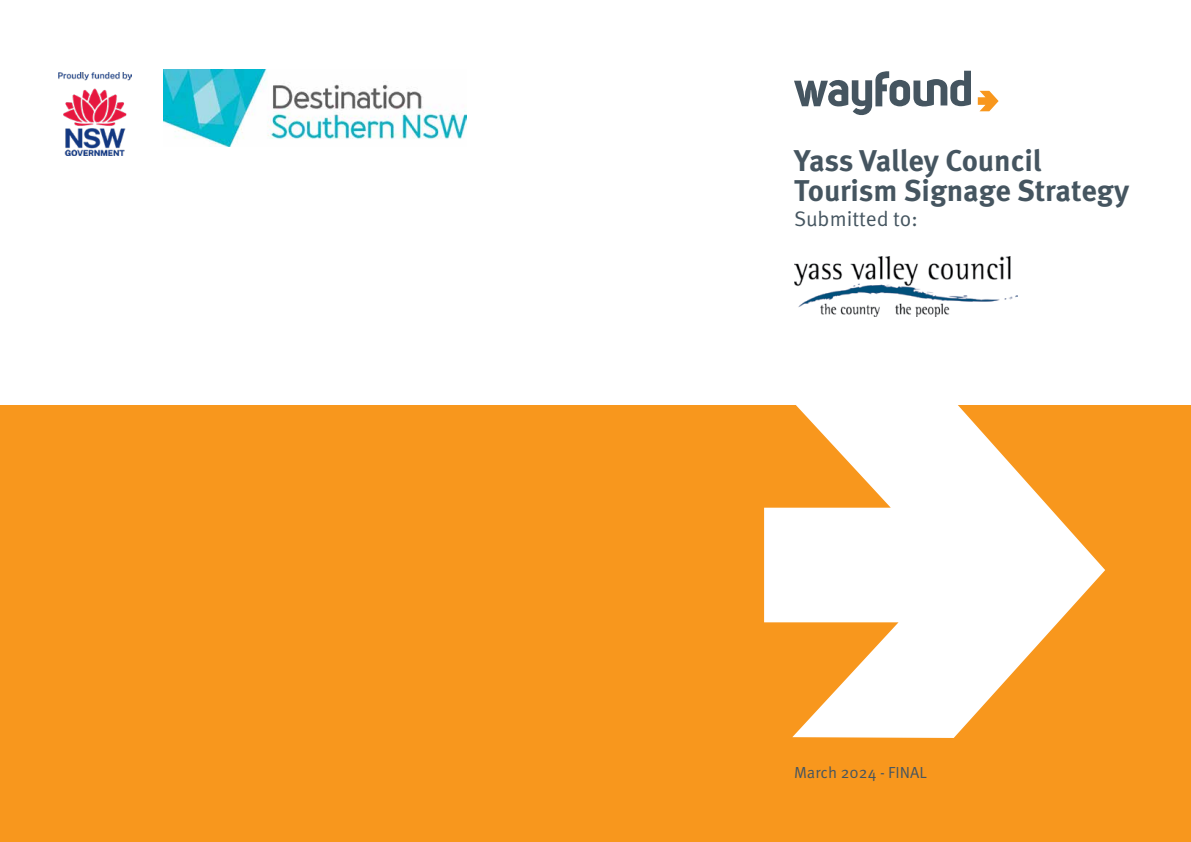
<style>
.page{position:relative;width:1191px;height:842px;background:#fff}
.page>*{position:absolute;margin:0;border:0;box-sizing:border-box;transform-origin:0 0}
.t1{font:700 30px/30px "Meta Pro";letter-spacing:-.01em;color:#455560}
.t2{font:21px "Meta Pro Norm";color:#455560}
.t3{font:16px "Meta Pro Norm";color:#455560}
</style>
<div class="page">
<div style="left:0;top:405px;width:1191px;height:437px;background:#f8971d"></div>
<svg style="left:764px;top:405px;width:341px;height:333px;fill:#fff"></svg>
<svg style="left:794px;top:71px;width:177px;height:45px"></svg>
<svg style="left:977px;top:91px;width:21px;height:20px"></svg>
<img style="left:164px;top:70px;width:302px;height:76px">
<img style="left:794px;top:257px;width:223px;height:60px">
<img style="left:58px;top:72px;width:73px;height:84px">
<p class="t1" style="left:794px;top:144px;width:337px">Yass Valley Council<br>Tourism Signage Strategy</p>
<p class="t2" style="left:794px;top:203px;width:125px">Submitted to:</p>
<p class="t3" style="left:794px;top:760px;width:134px">March 2024 - FINAL</p>
</div>
